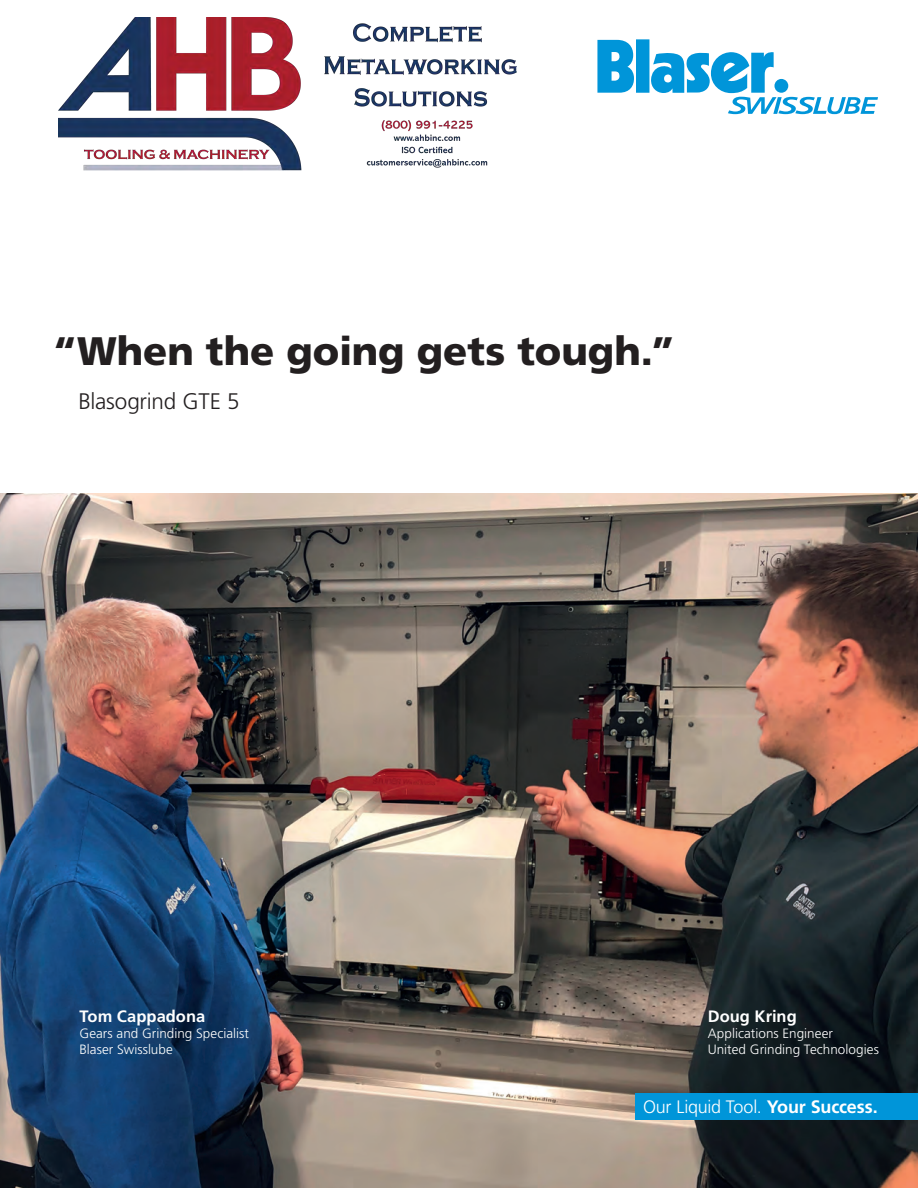
<style>
.page{position:relative;width:918px;height:1188px;background:#fff}
.page>*{position:absolute;margin:0;border:0;box-sizing:border-box;transform-origin:0 0}
.t1{font:900 39.75px "Frutiger LT Std";letter-spacing:-.005em;color:#231f20}
.t2{font:300 22.5px "Frutiger LT Std";letter-spacing:-.01em;color:#231f20}
.t3{font:300 18px "Frutiger LT Std";letter-spacing:-.015em;color:#fff}
.t4{font:700 16.5px "Frutiger LT Std";color:#fff}
.t5{font:300 13.5px/16.2px "Frutiger LT Std";color:#fff}
.s1{font-weight:700}
</style>
<div class="page">
<img style="left:0;top:494px;width:918px;height:694px">
<div style="left:636px;top:40px;width:13px;height:53px;background:#0095d9"></div>
<svg style="left:597px;top:40px;width:37px;height:53px;background:#28a5de"></svg>
<svg style="left:651px;top:52px;width:227px;height:62px"></svg>
<div style="left:635px;top:1094px;width:283px;height:26px;background:#0095d9"></div>
<img style="left:59px;top:17px;width:458px;height:154px">
<h1 class="t1" style="left:53px;top:334px;width:624px">“When the going gets tough.”</h1>
<h2 class="t2" style="left:78px;top:391px;width:163px">Blasogrind GTE 5</h2>
<p class="t4" style="left:79px;top:1009px;width:127px">Tom Cappadona</p>
<p class="t5" style="left:79px;top:1026px;width:171px">Gears and Grinding Specialist<br>Blaser Swisslube</p>
<p class="t4" style="left:708px;top:1009px;width:91px">Doug Kring</p>
<p class="t5" style="left:708px;top:1026px;width:173px">Applications Engineer<br>United Grinding Technologies</p>
<h3 class="t3" style="left:643px;top:1099px;width:236px">Our Liquid Tool. <span class="s1">Your Success.</span></h3>
</div>
